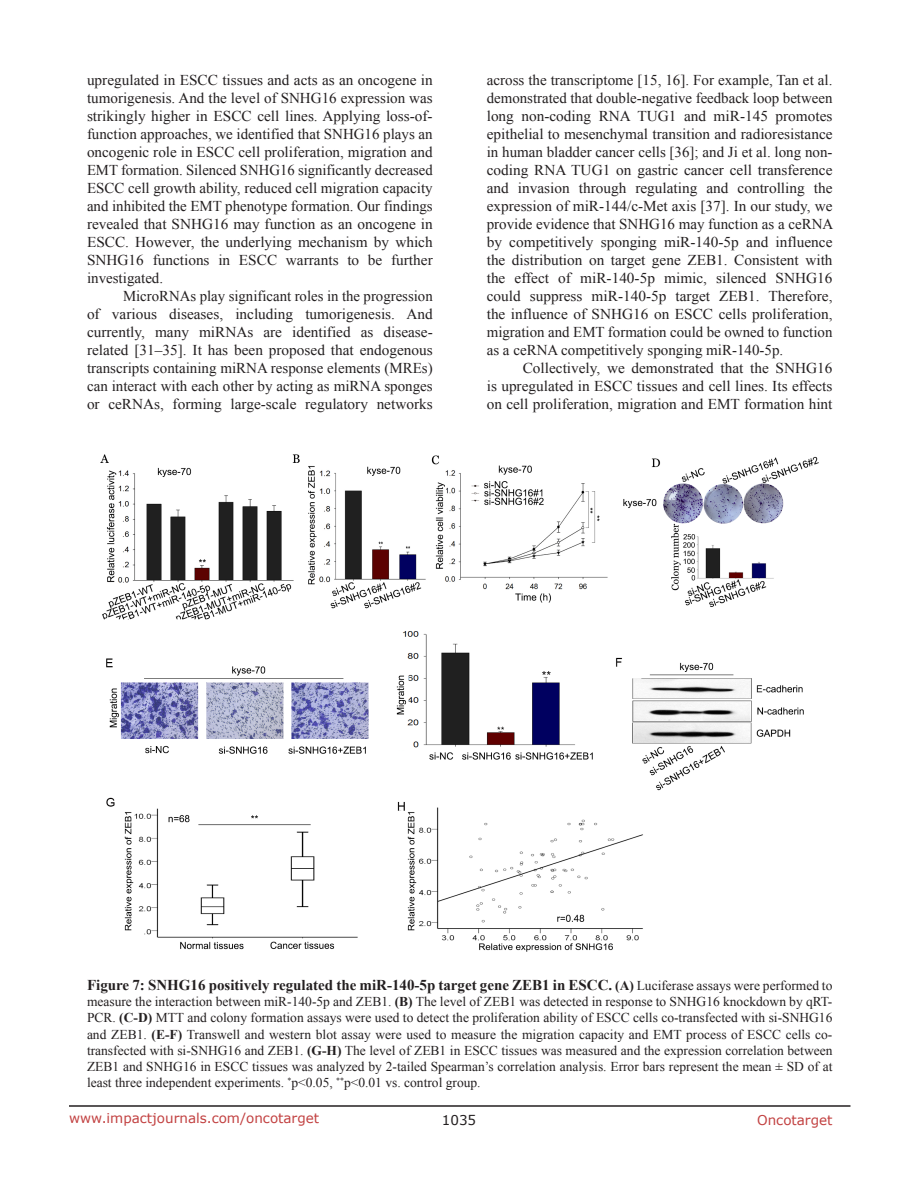
<style>
.page{position:relative;width:918px;height:1188px;background:#fff}
.page>*{position:absolute;margin:0;border:0;box-sizing:border-box;transform-origin:0 0}
.BodyText{font:15px/18px "Times New Roman";color:#231f20;text-align:justify}
.figuretext{font:700 15px "Times New Roman";color:#231f20}
.figuretext-2{font:13.5px/16.2px "Times New Roman";color:#231f20;text-align:justify}
.t1{font:13.5px "Verdana";color:#c24141}
.t2{font:13.5px "Verdana";color:#231f20}
.s1{font-size:13.5px}
.s2{font-weight:400;font-size:13.5px}
.s3{font-weight:700}
</style>
<div class="page">
<hr style="left:69px;top:1105px;width:781px;height:2px;background:#231f20">
<img style="left:100px;top:454px;width:719px;height:498px">
<p class="BodyText" style="left:87px;top:71px;width:347px">upregulated in ESCC tissues and acts as an oncogene in tumorigenesis. And the level of SNHG16 expression was strikingly higher in ESCC cell lines. Applying loss-of&shy;function approaches, we identified that SNHG16 plays an oncogenic role in ESCC cell proliferation, migration and EMT formation. Silenced SNHG16 significantly decreased ESCC cell growth ability, reduced cell migration capacity and inhibited the EMT phenotype formation. Our findings revealed that SNHG16 may function as an oncogene in ESCC. However, the underlying mechanism by which SNHG16 functions in ESCC warrants to be further investigated.</p>
<p class="BodyText" style="left:87px;top:287px;width:347px;text-indent:36px">MicroRNAs play significant roles in the progression of various diseases, including tumorigenesis. And currently, many miRNAs are identified as disease&shy;related [31–35]. It has been proposed that endogenous transcripts containing miRNA response elements (MREs) can interact with each other by acting as miRNA sponges or ceRNAs, forming large-scale regulatory networks</p>
<p class="BodyText" style="left:487px;top:71px;width:348px">across the transcriptome [15, 16]. For example, Tan et al. demonstrated that double-negative feedback loop between long non-coding RNA TUG1 and miR-145 promotes epithelial to mesenchymal transition and radioresistance in human bladder cancer cells [36]; and Ji et al. long non&shy;coding RNA TUG1 on gastric cancer cell transference and invasion through regulating and controlling the expression of miR-144/c-Met axis [37]. In our study, we provide evidence that SNHG16 may function as a ceRNA by competitively sponging miR-140-5p and influence the distribution on target gene ZEB1. Consistent with the effect of miR-140-5p mimic, silenced SNHG16 could suppress miR-140-5p target ZEB1. Therefore, the influence of SNHG16 on ESCC cells proliferation, migration and EMT formation could be owned to function as a ceRNA competitively sponging miR-140-5p.</p>
<p class="BodyText" style="left:487px;top:359px;width:347px;text-indent:36px">Collectively, we demonstrated that the SNHG16 is upregulated in ESCC tissues and cell lines. Its effects on cell proliferation, migration and EMT formation hint</p>
<p class="figuretext" style="left:87px;top:975px;width:747px">Figure 7: SNHG16 positively regulated the miR-140-5p target gene ZEB1 in ESCC. <span class="s1">(A)</span> <span class="s2">Luciferase assays were performed to</span></p>
<p class="figuretext-2" style="left:87px;top:993px;width:747px">measure the interaction between miR-140-5p and ZEB1. <span class="s3">(B)</span> The level of ZEB1 was detected in response to SNHG16 knockdown by qRT-PCR. <span class="s3">(C-D)</span> MTT and colony formation assays were used to detect the proliferation ability of ESCC cells co-transfected with si-SNHG16 and ZEB1. <span class="s3">(E-F)</span> Transwell and western blot assay were used to measure the migration capacity and EMT process of ESCC cells co&shy;transfected with si-SNHG16 and ZEB1. <span class="s3">(G-H)</span> The level of ZEB1 in ESCC tissues was measured and the expression correlation between ZEB1 and SNHG16 in ESCC tissues was analyzed by 2-tailed Spearman’s correlation analysis. Error bars represent the mean ± SD of at least three independent experiments. <sup>*</sup>p&lt;0.05, <sup>**</sup>p&lt;0.01 vs. control group.</p>
<p class="t1" style="left:69px;top:1109px;width:252px">www.impactjournals.com/oncotarget</p>
<p class="t2" style="left:442px;top:1111px;width:36px">1035</p>
<p class="t1" style="left:757px;top:1111px;width:77px">Oncotarget</p>
</div>
